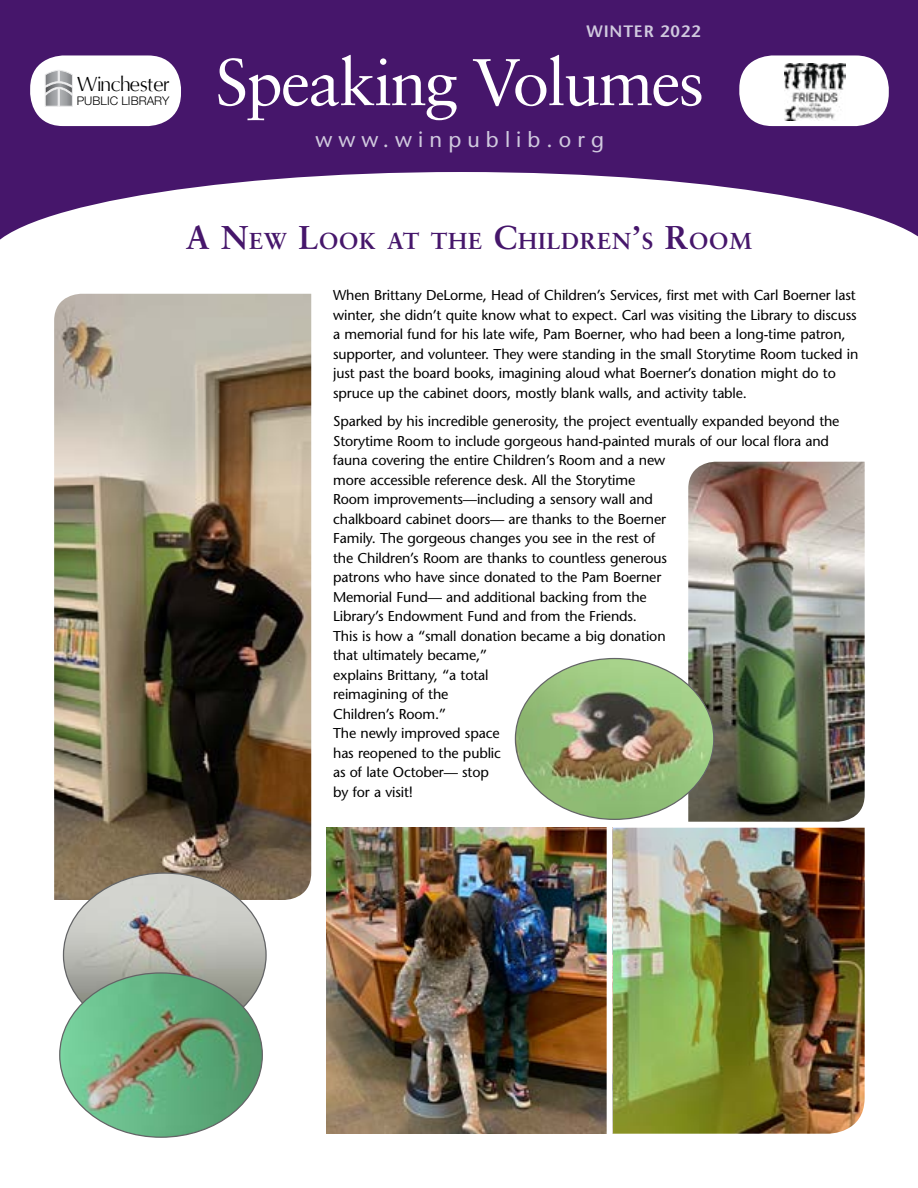
<style>
.page{position:relative;width:918px;height:1188px;background:#fff}
.page>*{position:absolute;margin:0;border:0;box-sizing:border-box;transform-origin:0 0}
.t1{font:66px "Sabon";letter-spacing:-.03em;color:#fff}
.t2{font:700 23.1px "Sabon";letter-spacing:.03em;color:#46166b}
.t3{font:21.75px "Stone Sans";letter-spacing:.28em;color:#d0c9de}
.t4{font:20.4px "Oregon LDO Book";color:#000}
.t5{font:600 16.5px "Stone Sans";letter-spacing:.05em;color:#d0c9de}
.t6{font:14.25px/19.5px "Stone Sans";letter-spacing:-.01em;color:#000}
.t7{font:300 12px "Helvetica Neue";letter-spacing:.005em;color:#000}
.s1{font-size:33px}
</style>
<div class="page">
<div style="left:0;top:0;width:918px;height:172px;background:#46166b"></div>
<svg style="left:0;top:172px;width:918px;height:178px"></svg>
<div style="left:30px;top:55px;width:151px;height:71px;background:#fff;border-radius:33px"></div>
<svg style="left:45px;top:70px;width:28px;height:36px"></svg>
<div style="left:739px;top:55px;width:150px;height:71px;background:#fff;border-radius:33px"></div>
<img style="left:784px;top:63px;width:62px;height:58px">
<img style="left:326px;top:828px;width:539px;height:306px">
<img style="left:688px;top:462px;width:177px;height:360px">
<div style="left:607px;top:799px;width:6px;height:360px;background:#fff"></div>
<img style="left:54px;top:294px;width:257px;height:606px">
<img style="left:515px;top:659px;width:199px;height:160px">
<img style="left:63px;top:873px;width:203px;height:107px">
<img style="left:60px;top:973px;width:202px;height:164px">
<h3 class="t4" style="left:77px;top:72px;width:94px">Winchester</h3>
<p class="t7" style="left:77px;top:93px;width:94px">PUBLIC LIBRARY</p>
<p class="t5" style="left:586px;top:21px;width:116px">WINTER 2022</p>
<h1 class="t1" style="left:215px;top:43px;width:491px">Speaking Volumes</h1>
<h3 class="t3" style="left:315px;top:126px;width:290px">www.winpublib.org</h3>
<h2 class="t2" style="left:186px;top:227px;width:568px"><span class="s1">A N</span>EW <span class="s1">L</span>OOK AT THE <span class="s1">C</span>HILDREN<span class="s1">’</span>S <span class="s1">R</span>OOM</h2>
<p class="t6" style="left:333px;top:285px;width:527px">When Brittany DeLorme, Head of Children’s Services, first met with Carl Boerner last winter, she didn’t quite know what to expect. Carl was visiting the Library to discuss a memorial fund for his late wife, Pam Boerner, who had been a long-time patron, supporter, and volunteer. They were standing in the small Storytime Room tucked in just past the board books, imagining aloud what Boerner’s donation might do to spruce up the cabinet doors, mostly blank walls, and activity table.</p>
<p class="t6" style="left:333px;top:411px;width:508px">Sparked by his incredible generosity, the project eventually expanded beyond the Storytime Room to include gorgeous hand-painted murals of our local flora and fauna covering the entire Children’s Room and a new<br>more accessible reference desk. All the Storytime<br>Room improvements—including a sensory wall and<br>chalkboard cabinet doors— are thanks to the Boerner<br>Family. The gorgeous changes you see in the rest of<br>the Children’s Room are thanks to countless generous<br>patrons who have since donated to the Pam Boerner<br>Memorial Fund— and additional backing from the<br>Library’s Endowment Fund and from the Friends.<br>This is how a “small donation became a big donation<br>that ultimately became,”<br>explains Brittany, “a total<br>reimagining of the<br>Children’s Room.”<br>The newly improved space<br>has reopened to the public<br>as of late October— stop<br>by for a visit!</p>
</div>
